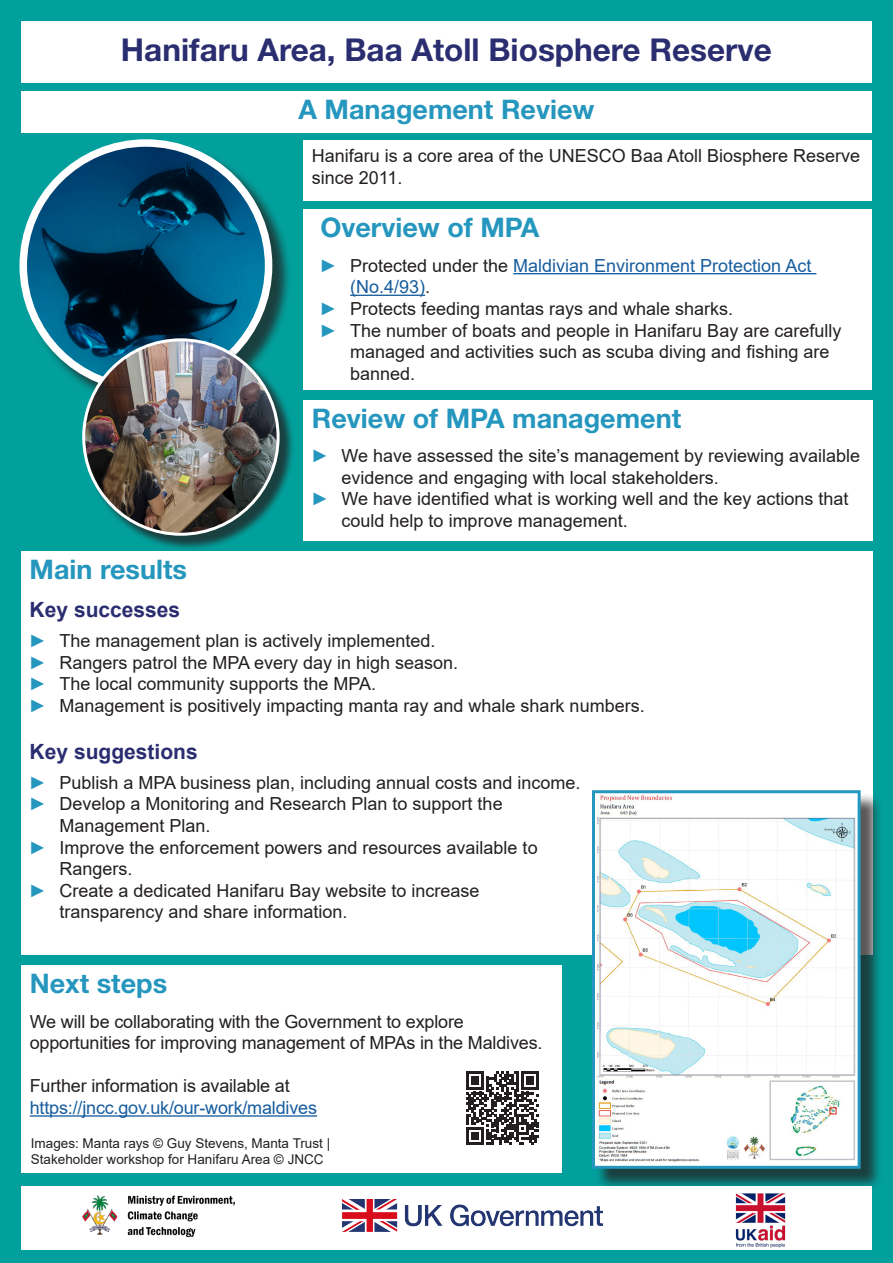
<style>
.page{position:relative;width:893px;height:1263px;background:#02a09c}
.page>*{position:absolute;margin:0;border:0;box-sizing:border-box;transform-origin:0 0}
.t1{font:700 31.5px "Helvetica Neue LT Std";color:#2a2d6f}
.t2{font:700 27px "Helvetica Neue LT Std";color:#2596be}
.t3{font:700 21px "Arial";color:#2a2d6f}
.Body_text{font:18px/21.6px "Arial";color:#231f20}
.Body_text-2{font:18px/21.6px "Arial";color:#175d9e}
.t4{font:13.5px/16.2px "Arial";color:#231f20}
.s1{color:#2596be}
.s2{color:#231f20}
</style>
<div class="page">
<div style="left:21px;top:21px;width:851px;height:62px;background:#fff"></div>
<div style="left:21px;top:91px;width:851px;height:42px;background:#fff"></div>
<div style="left:303px;top:140px;width:569px;height:61px;background:#fff"></div>
<div style="left:303px;top:210px;width:569px;height:180px;background:#fff"></div>
<hr style="left:513px;top:273px;width:303px;height:1px;background:#175d9e">
<hr style="left:350px;top:295px;width:75px;height:1px;background:#175d9e">
<div style="left:22px;top:142px;width:270px;height:270px;background:#231f20;opacity:.75"></div>
<img style="left:24px;top:143px;width:245px;height:245px">
<div style="left:20px;top:139px;width:252px;height:253px;border:8px solid #fff;border-radius:50%"></div>
<div style="left:84px;top:340px;width:211px;height:211px;background:#231f20;opacity:.75"></div>
<img style="left:84px;top:340px;width:194px;height:194px;border-radius:97px">
<div style="left:303px;top:400px;width:569px;height:141px;background:#fff"></div>
<div style="left:21px;top:551px;width:851px;height:404px;background:#fff"></div>
<div style="left:595px;top:793px;width:288px;height:398px;background:#231f20;opacity:.75"></div>
<img style="left:596px;top:794px;width:261px;height:371px">
<div style="left:592px;top:790px;width:269px;height:379px;border:3px solid #2596be"></div>
<div style="left:21px;top:965px;width:540px;height:207px;background:#fff"></div>
<hr style="left:30px;top:1115px;width:287px;height:2px;background:#175d9e">
<div style="left:21px;top:1186px;width:851px;height:64px;background:#fff"></div>
<svg style="left:466px;top:1072px;width:73px;height:73px;background:#757273"></svg>
<img style="left:82px;top:1195px;width:153px;height:42px">
<img style="left:342px;top:1200px;width:260px;height:32px">
<img style="left:724px;top:1188px;width:72px;height:62px">
<h1 class="t1" style="left:121px;top:30px;width:652px">Hanifaru Area, Baa Atoll Biosphere Reserve</h1>
<h1 class="t2" style="left:298px;top:93px;width:297px">A Management Review</h1>
<p class="Body_text" style="left:312px;top:145px;width:550px">Hanifaru is a core area of the UNESCO Baa Atoll Biosphere Reserve since 2011.</p>
<h2 class="t2" style="left:320px;top:211px;width:221px">Overview of MPA</h2>
<p class="Body_text-2" style="left:350px;top:255px;width:463px;text-indent:-31px"><span class="s1">►</span> <span class="s2">Protected under the</span> Maldivian Environment Protection Act (No.4/93)<span class="s2">.</span></p>
<p class="Body_text" style="left:320px;top:298px;width:415px"><span class="s1">►</span> Protects feeding mantas rays and whale sharks.</p>
<p class="Body_text" style="left:350px;top:319px;width:493px;text-indent:-31px"><span class="s1">►</span> The number of boats and people in Hanifaru Bay are carefully managed and activities such as scuba diving and fishing are banned.</p>
<h2 class="t2" style="left:312px;top:401px;width:371px">Review of MPA management</h2>
<p class="Body_text" style="left:342px;top:445px;width:520px;text-indent:-31px"><span class="s1">►</span> We have assessed the site’s management by reviewing available evidence and engaging with local stakeholders.</p>
<p class="Body_text" style="left:342px;top:488px;width:508px;text-indent:-31px"><span class="s1">►</span> We have identified what is working well and the key actions that could help to improve management.</p>
<h2 class="t2" style="left:30px;top:553px;width:159px">Main results</h2>
<h3 class="t3" style="left:30px;top:595px;width:152px">Key successes</h3>
<p class="Body_text" style="left:29px;top:630px;width:408px"><span class="s1">►</span> The management plan is actively implemented.</p>
<p class="Body_text" style="left:29px;top:651px;width:431px"><span class="s1">►</span> Rangers patrol the MPA every day in high season.</p>
<p class="Body_text" style="left:29px;top:673px;width:349px"><span class="s1">►</span> The local community supports the MPA.</p>
<p class="Body_text" style="left:29px;top:695px;width:617px"><span class="s1">►</span> Management is positively impacting manta ray and whale shark numbers.</p>
<h3 class="t3" style="left:30px;top:736px;width:170px">Key suggestions</h3>
<p class="Body_text" style="left:29px;top:771px;width:553px"><span class="s1">►</span> Publish a MPA business plan, including annual costs and income.</p>
<p class="Body_text" style="left:59px;top:793px;width:445px;text-indent:-31px"><span class="s1">►</span> Develop a Monitoring and Research Plan to support the<br>Management Plan.</p>
<p class="Body_text" style="left:59px;top:836px;width:480px;text-indent:-31px"><span class="s1">►</span> Improve the enforcement powers and resources available to<br>Rangers.</p>
<p class="Body_text" style="left:59px;top:879px;width:422px;text-indent:-31px"><span class="s1">►</span> Create a dedicated Hanifaru Bay website to increase transparency and share information.</p>
<h2 class="t2" style="left:30px;top:967px;width:139px">Next steps</h2>
<p class="Body_text" style="left:30px;top:1010px;width:514px">We will be collaborating with the Government to explore opportunities for improving management of MPAs in the Maldives.</p>
<p class="Body_text" style="left:30px;top:1075px;width:261px">Further information is available at</p>
<p class="Body_text-2" style="left:30px;top:1097px;width:289px">https://jncc.gov.uk/our-work/maldives</p>
<p class="t4" style="left:31px;top:1135px;width:301px">Images: Manta rays © Guy Stevens, Manta Trust |<br>Stakeholder workshop for Hanifaru Area © JNCC</p>
</div>
